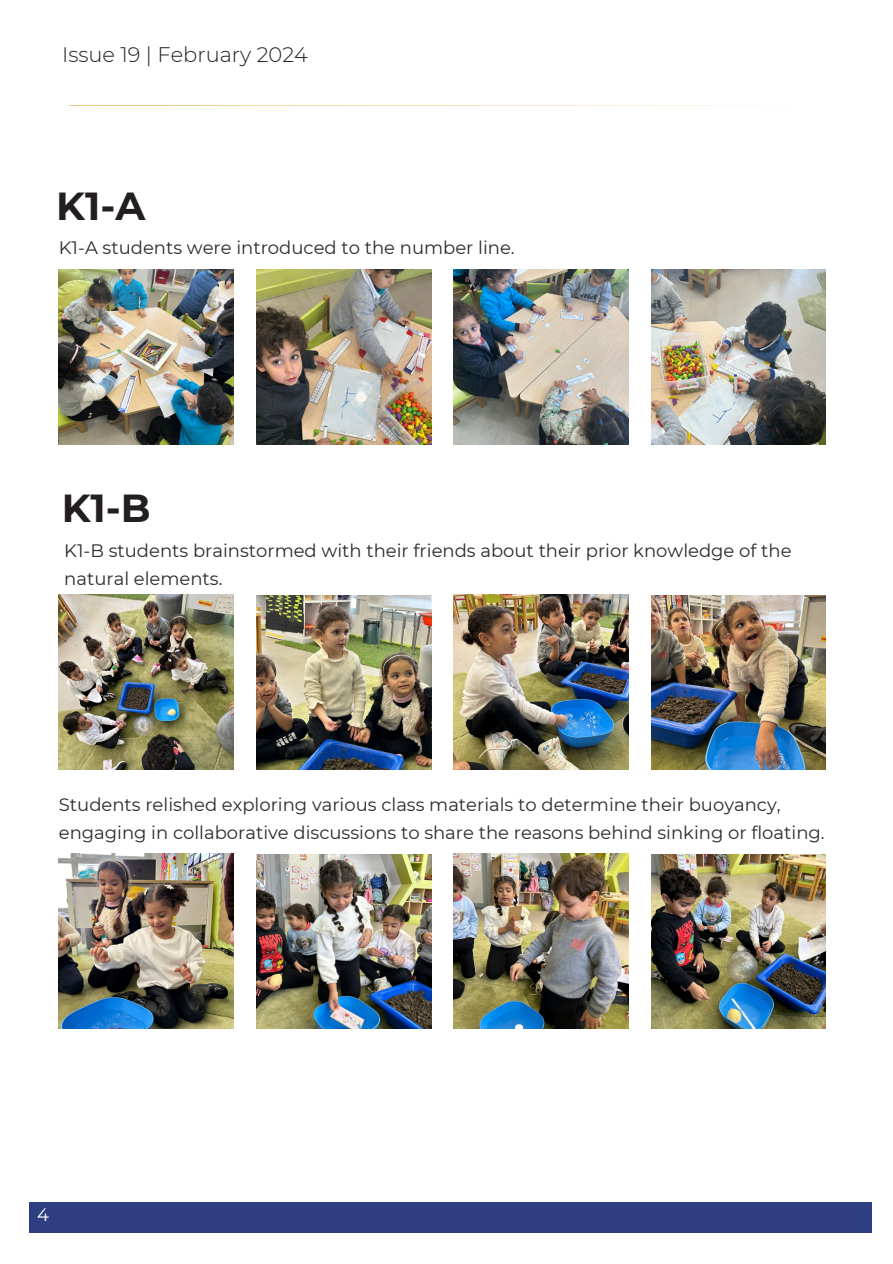
<style>
.page{position:relative;width:893px;height:1264px;background:#fff}
.page>*{position:absolute;margin:0;border:0;box-sizing:border-box;transform-origin:0 0}
.t1{font:700 39px "Montserrat";color:#231f20}
.t2{font:300 21px "Montserrat";color:#231f20}
.t3{font:18px/28.5px "Montserrat";color:#2b2b2b}
.t4{font:18px "Montserrat";color:#fff}
</style>
<div class="page">
<svg style="left:69px;top:105px;width:694px;height:1px"></svg>
<div style="left:29px;top:1202px;width:842px;height:31px;background:#2d3f81"></div>
<img style="left:453px;top:270px;width:175px;height:174px">
<img style="left:651px;top:270px;width:174px;height:174px">
<img style="left:256px;top:270px;width:175px;height:174px">
<img style="left:256px;top:854px;width:175px;height:174px">
<img style="left:59px;top:853px;width:175px;height:175px">
<img style="left:453px;top:594px;width:175px;height:175px">
<img style="left:256px;top:595px;width:175px;height:174px">
<img style="left:59px;top:594px;width:175px;height:175px">
<img style="left:453px;top:853px;width:175px;height:175px">
<img style="left:651px;top:595px;width:174px;height:175px">
<img style="left:651px;top:854px;width:174px;height:174px">
<img style="left:59px;top:270px;width:175px;height:174px">
<p class="t2" style="left:62px;top:41px;width:247px">Issue 19 | February 2024</p>
<p class="t1" style="left:56px;top:182px;width:91px">K1-A</p>
<p class="t3" style="left:59px;top:233px;width:457px">K1-A students were introduced to the number line.</p>
<p class="t1" style="left:62px;top:484px;width:91px">K1-B</p>
<p class="t3" style="left:64px;top:536px;width:728px">K1-B students brainstormed with their friends about their prior knowledge of the natural elements.</p>
<p class="t3" style="left:59px;top:790px;width:767px">Students relished exploring various class materials to determine their buoyancy, engaging in collaborative discussions to share the reasons behind sinking or floating.</p>
<p class="t4" style="left:37px;top:1203px;width:13px">4</p>
</div>
